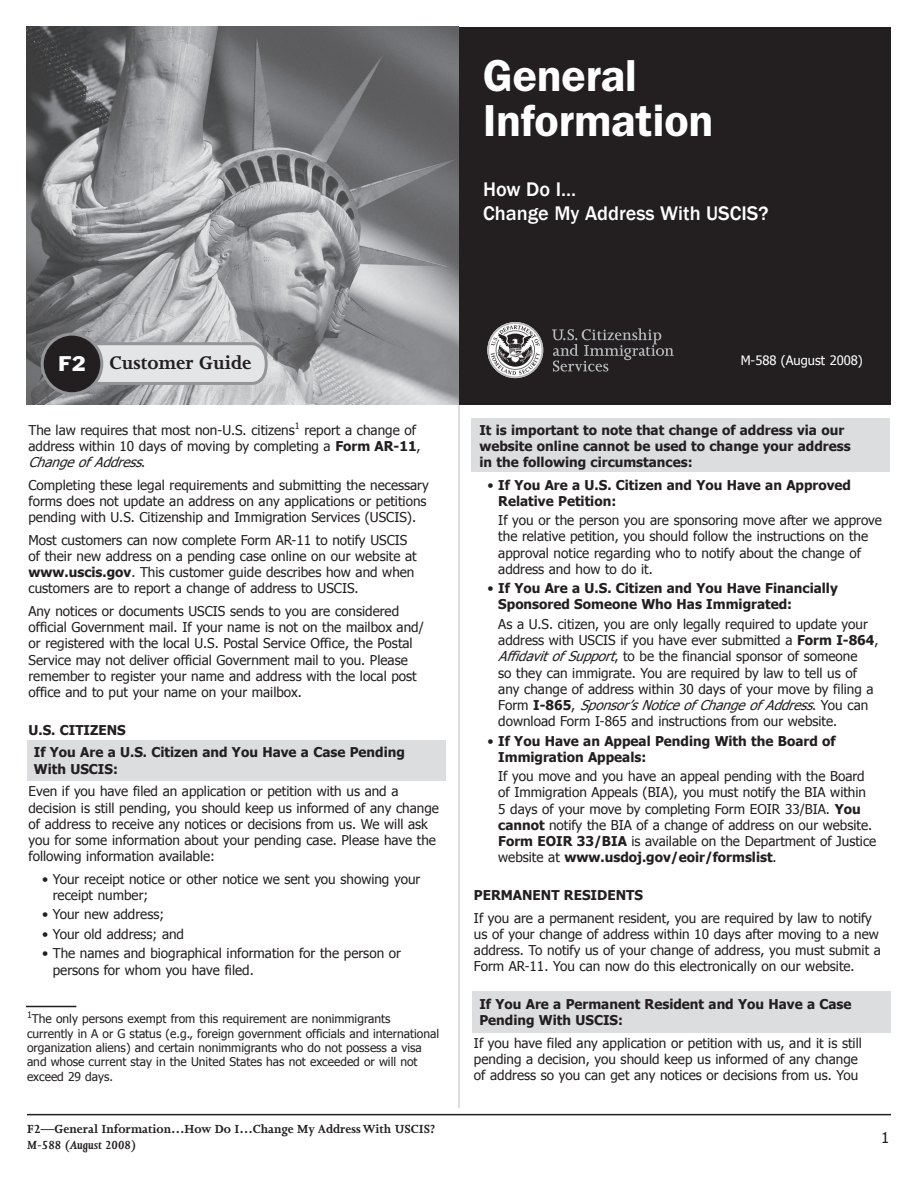
<style>
.page{position:relative;width:918px;height:1188px;background:#fff}
.page>*{position:absolute;margin:0;border:0;box-sizing:border-box;transform-origin:0 0}
.t1{font:600 45px/45px "Franklin Gothic";color:#fff}
.t2{font:700 21px "Joanna";color:#231f20}
.t3{font:500 20.25px/24.3px "Franklin Gothic";color:#fff}
.t4{font:15px "Tahoma";color:#231f20}
.t5{font:13.5px/16.2px "Tahoma";color:#231f20}
.t6{font:700 13.5px/16.2px "Tahoma";color:#231f20}
.t7{font:700 13.5px "Joanna";color:#231f20}
.t8{font:italic 700 13.5px "Joanna";color:#231f20}
.t9{font:12.9px "Tahoma";color:#fff}
.t10{font:12px/14.4px "Tahoma";color:#231f20}
.s1{font-weight:700}
.s2{font-style:italic}
.s3{font-weight:400}
</style>
<div class="page">
<div style="left:471px;top:418px;width:419px;height:54px;background:#dcdddf"></div>
<div style="left:27px;top:740px;width:419px;height:41px;background:#dcdddf"></div>
<hr style="left:458px;top:34px;width:2px;height:1074px;background:#d1d2d4">
<hr style="left:27px;top:1114px;width:864px;height:1px;background:#231f20">
<hr style="left:26px;top:1006px;width:50px;height:1px;background:#231f20">
<div style="left:472px;top:991px;width:419px;height:42px;background:#dcdddf"></div>
<div style="left:458px;top:27px;width:433px;height:378px;background:#231f20"></div>
<img style="left:27px;top:27px;width:432px;height:378px">
<svg style="left:92px;top:341px;width:177px;height:45px;background:#d4d5d7"></svg>
<div style="left:42px;top:334px;width:60px;height:60px;background:#231f20;border-radius:50%"></div>
<div style="left:41px;top:333px;width:62px;height:62px;border:3px solid #939598;border-radius:50%"></div>
<svg style="left:552px;top:328px;width:122px;height:44px"></svg>
<svg style="left:487px;top:322px;width:56px;height:56px"></svg>
<p class="t1" style="left:483px;top:52px;width:231px">General<br>Information</p>
<p class="t3" style="left:483px;top:177px;width:287px">How Do I…<br>Change My Address With USCIS?</p>
<p class="t2" style="left:59px;top:352px;width:194px"><sub>F2</sub> Customer Guide</p>
<p class="t5" style="left:28px;top:421px;width:394px">The law requires that most non-U.S. citizens<sup>1</sup> report a change of address within 10 days of moving by completing a <span class="s1">Form AR-11</span>,<br><span class="s2">ChangeofAddress</span>.</p>
<p class="t5" style="left:29px;top:476px;width:402px">Completing these legal requirements and submitting the necessary forms does not update an address on any applications or petitions pending with U.S. Citizenship and Immigration Services (USCIS).</p>
<p class="t5" style="left:29px;top:531px;width:390px">Most customers can now complete Form AR-11 to notify USCIS of their new address on a pending case online on our website at <span class="s1">www.uscis.gov</span>. This customer guide describes how and when customers are to report a change of address to USCIS.</p>
<p class="t5" style="left:29px;top:602px;width:397px">Any notices or documents USCIS sends to you are considered official Government mail. If your name is not on the mailbox and/ or registered with the local U.S. Postal Service Office, the Postal Service may not deliver official Government mail to you. Please remember to register your name and address with the local post office and to put your name on your mailbox.</p>
<p class="t6" style="left:29px;top:721px;width:99px">U.S. CITIZENS</p>
<p class="t6" style="left:34px;top:744px;width:373px">If You Are a U.S. Citizen and You Have a Case Pending</p>
<p class="t6" style="left:34px;top:760px;width:86px">With USCIS:</p>
<p class="t5" style="left:29px;top:783px;width:412px">Even if you have filed an application or petition with us and a decision is still pending, you should keep us informed of any change of address to receive any notices or decisions from us. We will ask you for some information about your pending case. Please have the following information available:</p>
<p class="t5" style="left:42px;top:870px;width:380px">• Your receipt notice or other notice we sent you showing your</p>
<p class="t5" style="left:53px;top:886px;width:97px">receipt number;</p>
<p class="t5" style="left:42px;top:906px;width:124px">• Your new address;</p>
<p class="t5" style="left:42px;top:925px;width:144px">• Your old address; and</p>
<p class="t5" style="left:42px;top:945px;width:361px">• The names and biographical information for the person or</p>
<p class="t5" style="left:53px;top:961px;width:202px">persons for whom you have filed.</p>
<p class="t10" style="left:27px;top:1011px;width:414px"><sup>1</sup>The only persons exempt from this requirement are nonimmigrants currently in A or G status (e.g., foreign government officials and international organization aliens) and certain nonimmigrants who do not possess a visa and whose current stay in the United States has not exceeded or will not exceed 29 days.</p>
<p class="t7" style="left:27px;top:1122px;width:409px">F2—General Information…How Do I…Change My Address With USCIS?</p>
<h5 class="t8" style="left:27px;top:1138px;width:110px">M-588 (August 2008)</h5>
<p class="t9" style="left:741px;top:352px;width:124px">M-588 (August 2008)</p>
<p class="t6" style="left:479px;top:421px;width:373px">It is important to note that change of address via our website online cannot be used to change your address in the following circumstances:</p>
<p class="t6" style="left:498px;top:476px;width:354px;text-indent:-11px"><span class="s3">•</span> If You Are a U.S. Citizen and You Have an Approved<br>Relative Petition:</p>
<p class="t5" style="left:498px;top:512px;width:385px">If you or the person you are sponsoring move after we approve the relative petition, you should follow the instructions on the approval notice regarding who to notify about the change of address and how to do it.</p>
<p class="t6" style="left:498px;top:579px;width:341px;text-indent:-11px"><span class="s3">•</span> If You Are a U.S. Citizen and You Have Financially<br>Sponsored Someone Who Has Immigrated:</p>
<p class="t5" style="left:498px;top:615px;width:382px">As a U.S. citizen, you are only legally required to update your address with USCIS if you have ever submitted a <span class="s1">Form I-864</span>,<br><span class="s2">AffidavitofSupport</span>, to be the financial sponsor of someone</p>
<p class="t5" style="left:498px;top:664px;width:360px">so they can immigrate. You are required by law to tell us of</p>
<p class="t5" style="left:498px;top:680px;width:377px">any change of address within 30 days of your move by filing a<br>F o r m <span class="s1">I - 8 6 5</span> , <span class="s2">Sponsor’sNoticeofChangeofAddress</span>. Y o u c a n download Form I-865 and instructions from our website.</p>
<p class="t6" style="left:498px;top:732px;width:339px;text-indent:-11px"><span class="s3">•</span> If You Have an Appeal Pending With the Board of<br>Immigration Appeals:</p>
<p class="t5" style="left:498px;top:768px;width:380px">If you move and you have an appeal pending with the Board of Immigration Appeals (BIA), you must notify the BIA within 5 days of your move by completing Form EOIR 33/BIA. <span class="s1">You cannot</span> notify the BIA of a change of address on our website.<br><span class="s1">Form EOIR 33/BIA</span> is available on the Department of Justice website at <span class="s1">www.usdoj.gov/eoir/formslist</span>.</p>
<p class="t6" style="left:474px;top:886px;width:170px">PERMANENT RESIDENTS</p>
<p class="t5" style="left:474px;top:909px;width:408px">If you are a permanent resident, you are required by law to notify us of your change of address within 10 days after moving to a new address. To notify us of your change of address, you must submit a</p>
<p class="t5" style="left:474px;top:958px;width:382px">Form AR-11. You can now do this electronically on our website.</p>
<p class="t6" style="left:479px;top:995px;width:374px">If You Are a Permanent Resident and You Have a Case<br>Pending With USCIS:</p>
<p class="t5" style="left:474px;top:1034px;width:389px">If you have filed any application or petition with us, and it is still pending a decision, you should keep us informed of any change</p>
<p class="t5" style="left:474px;top:1067px;width:386px">of address so you can get any notices or decisions from us. You</p>
<p class="t4" style="left:881px;top:1128px;width:10px">1</p>
</div>
